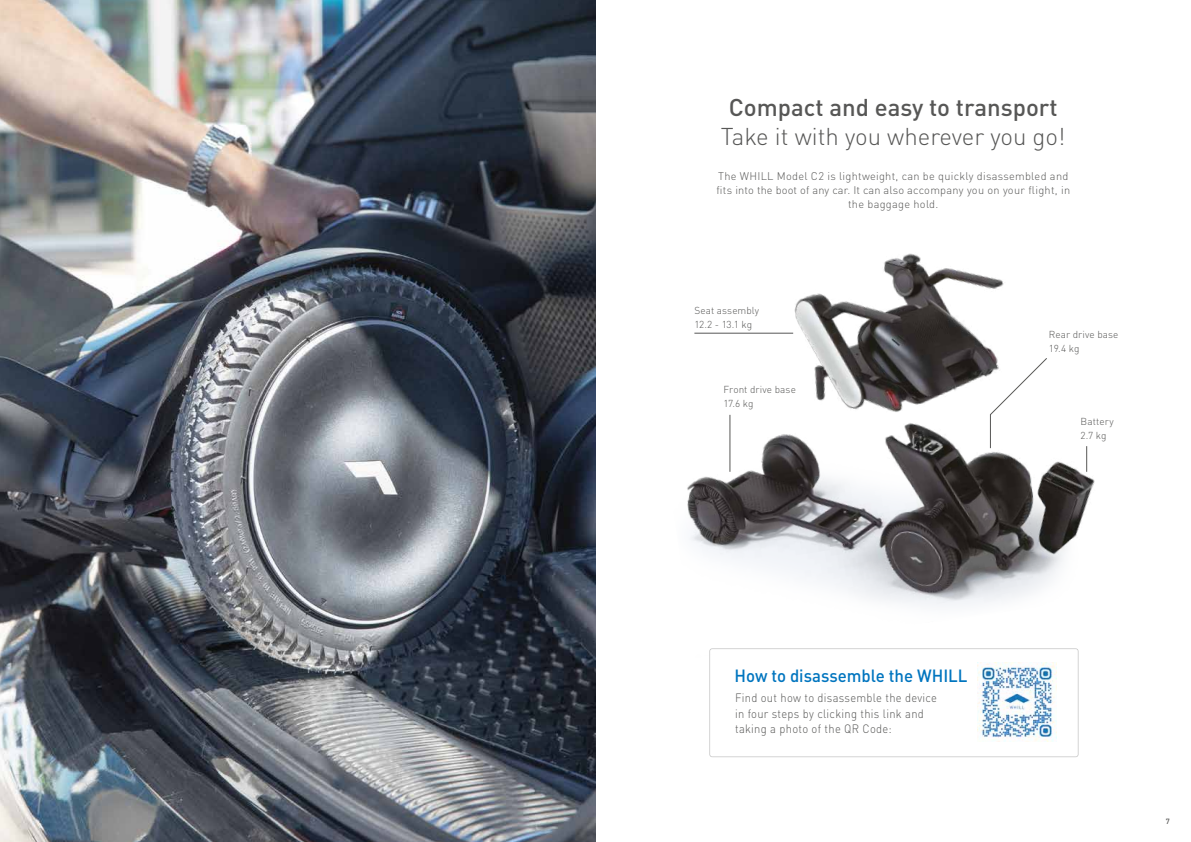
<style>
.page{position:relative;width:1191px;height:842px;background:#fff}
.page>*{position:absolute;margin:0;border:0;box-sizing:border-box;transform-origin:0 0}
.t1{font:300 24px "DIN Pro";color:#575756}
.t2{font:500 24px "DIN Pro";color:#575756}
.t3{font:500 17.5px "DIN Pro";color:#0075bf;scale:.96 1}
.t4{font:300 12px/15.3px "DIN Pro";letter-spacing:.025em;color:#575756;scale:.93 1}
.t5{font:300 11px/14px "DIN Pro";letter-spacing:.025em;color:#575756;text-align:center}
.t6{font:300 10px/14px "DIN Pro";letter-spacing:.005em;color:#575756}
.t7{font:500 7.5px "DIN Pro";color:#575756}
</style>
<div class="page">
<img style="left:0;top:0;width:595px;height:842px">
<img style="left:687px;top:253px;width:408px;height:405px">
<svg style="left:694px;top:333px;width:393px;height:139px"></svg>
<svg style="left:709px;top:648px;width:369px;height:109px"></svg>
<h1 class="t2" style="left:728px;top:88px;width:330px">Compact and easy to transport</h1>
<h1 class="t1" style="left:721px;top:118px;width:346px">Take it with you wherever you go!</h1>
<p class="t5" style="left:716px;top:168px;width:355px">The WHILL Model C2 is lightweight, can be quickly disassembled and fits into the boot of any car. It can also accompany you on your flight, in the baggage hold.</p>
<p class="t6" style="left:694px;top:303px;width:66px">Seat assembly<br>12.2 - 13.1 kg</p>
<p class="t6" style="left:723px;top:382px;width:74px">Front drive base<br>17.6 kg</p>
<p class="t6" style="left:1049px;top:326px;width:71px">Rear drive base<br>19.4 kg</p>
<p class="t6" style="left:1080px;top:413px;width:35px">Battery<br>2.7 kg</p>
<h2 class="t3" style="left:734px;top:662px;width:244px">How to disassemble the WHILL</h2>
<p class="t4" style="left:735px;top:689px;width:219px">Find out how to disassemble the device in four steps by clicking this link and taking a photo of the QR Code:</p>
<p class="t7" style="left:1165px;top:816px;width:5px">7</p>
</div>
